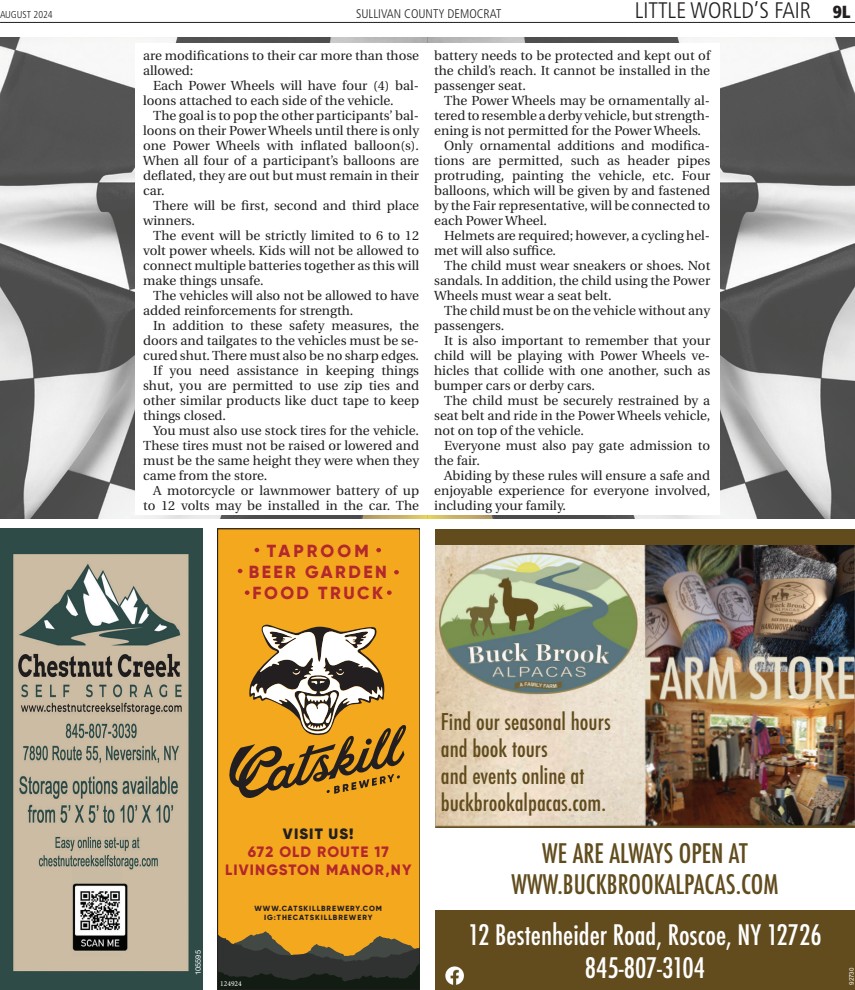
<style>
.page{position:relative;width:855px;height:990px;background:#fff}
.page>*{position:absolute;margin:0;border:0;box-sizing:border-box;transform-origin:0 0}
.t1{font:500 condensed 27.5px/33px "Futura";color:#fff;text-align:center}
.t2{font:500 condensed 26.25px/31.5px "Futura";color:#614c1e;text-align:center}
.t3{font:500 condensed 22.5px/27px "Futura";color:#614c1e}
.t4{font:300 condensed 22.5px "Frutiger";color:#231f20}
.t5{font:800 17.5px/21px "Gilroy";letter-spacing:.14em;color:#b3282c;text-align:center}
.t6{font:800 15px/18px "Gilroy";letter-spacing:.075em;color:#b3272c;text-align:center}
.Tab_Text{font:13.12px/15px "Utopia";color:#231f20;text-align:justify}
.t7{font:300 condensed 12.5px "Frutiger";color:#231f20}
.t8{font:300 condensed 10px "Frutiger";color:#231f20}
.t9{font:800 7.5px/9px "Gilroy";letter-spacing:.12em;color:#231f20;text-align:center}
.t10{font:7.5px "Minion Pro";color:#fff}
.t11{font:7.5px "Helvetica Neue";color:#fff}
.t12{font:6.25px "Arial";color:#fff}
.s1{font-weight:900;font-size:17.5px}
.s2{font-weight:900;color:#231f20}
</style>
<div class="page">
<img style="left:0;top:38px;width:855px;height:480px">
<div style="left:135px;top:43px;width:585px;height:472px;background:#fff"></div>
<hr style="left:0;top:22px;width:855px;height:1px;background:#231f20">
<div style="left:218px;top:529px;width:202px;height:461px;background:#f4a81e"></div>
<svg style="left:229px;top:624px;width:177px;height:174px"></svg>
<svg style="left:255px;top:548px;width:4px;height:4px"></svg>
<svg style="left:376px;top:548px;width:5px;height:4px"></svg>
<svg style="left:394px;top:570px;width:5px;height:4px"></svg>
<svg style="left:238px;top:569px;width:4px;height:4px"></svg>
<svg style="left:387px;top:590px;width:5px;height:5px"></svg>
<svg style="left:245px;top:590px;width:5px;height:5px"></svg>
<svg style="left:220px;top:931px;width:198px;height:57px"></svg>
<div style="left:218px;top:529px;width:202px;height:461px;border:1px solid #231f20"></div>
<img style="left:435px;top:544px;width:420px;height:284px">
<div style="left:435px;top:529px;width:420px;height:15px;background:#624c1e"></div>
<div style="left:435px;top:911px;width:420px;height:79px;background:#624c1e"></div>
<img style="left:445px;top:967px;width:9px;height:16px">
<img style="left:0;top:529px;width:202px;height:461px">
<img style="left:72px;top:867px;width:49px;height:16px">
<img style="left:73px;top:952px;width:49px;height:5px">
<img style="left:71px;top:883px;width:57px;height:69px">
<p class="t8" style="left:0;top:9px;width:54px">AUGUST 2024</p>
<p class="t7" style="left:356px;top:7px;width:147px">SULLIVAN COUNTY DEMOCRAT</p>
<p class="t4" style="left:635px;top:-2px;width:217px">LITTLE WORLD’S FAIR <span class="s1">9L</span></p>
<p class="Tab_Text" style="left:143px;top:48px;width:278px">are modifications to their car more than those allowed:</p>
<p class="Tab_Text" style="left:143px;top:78px;width:278px;text-indent:10px">Each Power Wheels will have four (4) bal&shy;loons attached to each side of the vehicle.</p>
<p class="Tab_Text" style="left:143px;top:108px;width:278px;text-indent:10px">The goal is to pop the other participants’ bal&shy;loons on their Power Wheels until there is only one Power Wheels with inflated balloon(s).<br>When all four of a participant’s balloons are deflated, they are out but must remain in their car.</p>
<p class="Tab_Text" style="left:143px;top:198px;width:278px;text-indent:10px">There will be first, second and third place winners.</p>
<p class="Tab_Text" style="left:143px;top:228px;width:278px;text-indent:10px">The event will be strictly limited to 6 to 12 volt power wheels. Kids will not be allowed to connect multiple batteries together as this will make things unsafe.</p>
<p class="Tab_Text" style="left:143px;top:288px;width:278px;text-indent:10px">The vehicles will also not be allowed to have added reinforcements for strength.</p>
<p class="Tab_Text" style="left:143px;top:318px;width:278px;text-indent:10px">In addition to these safety measures, the doors and tailgates to the vehicles must be se&shy;cured shut. There must also be no sharp edges.</p>
<p class="Tab_Text" style="left:143px;top:363px;width:278px;text-indent:10px">If you need assistance in keeping things shut, you are permitted to use zip ties and other similar products like duct tape to keep things closed.</p>
<p class="Tab_Text" style="left:143px;top:423px;width:278px;text-indent:10px">You must also use stock tires for the vehicle.<br>These tires must not be raised or lowered and must be the same height they were when they came from the store.</p>
<p class="Tab_Text" style="left:143px;top:483px;width:278px;text-align:right">A motorcycle or lawnmower battery of up to 12 volts may be installed in the car. The</p>
<p class="t5" style="left:249px;top:540px;width:140px">TAPROOM<br>BEER GARDEN<br>FOOD TRUCK</p>
<p class="Tab_Text" style="left:434px;top:48px;width:278px">battery needs to be protected and kept out of the child’s reach. It cannot be installed in the passenger seat.</p>
<p class="Tab_Text" style="left:434px;top:93px;width:278px;text-indent:10px">The Power Wheels may be ornamentally al&shy;tered to resemble a derby vehicle, but strength&shy;ening is not permitted for the Power Wheels.</p>
<p class="Tab_Text" style="left:434px;top:138px;width:278px;text-indent:10px">Only ornamental additions and modifica&shy;tions are permitted, such as header pipes protruding, painting the vehicle, etc. Four balloons, which will be given by and fastened by the Fair representative, will be connected to each Power Wheel.</p>
<p class="Tab_Text" style="left:434px;top:228px;width:278px;text-indent:10px">Helmets are required; however, a cycling hel&shy;met will also suffice.</p>
<p class="Tab_Text" style="left:434px;top:258px;width:278px;text-indent:10px">The child must wear sneakers or shoes. Not sandals. In addition, the child using the Power Wheels must wear a seat belt.</p>
<p class="Tab_Text" style="left:434px;top:303px;width:278px;text-indent:10px">The child must be on the vehicle without any passengers.</p>
<p class="Tab_Text" style="left:434px;top:333px;width:278px;text-indent:10px">It is also important to remember that your child will be playing with Power Wheels ve&shy;hicles that collide with one another, such as bumper cars or derby cars.</p>
<p class="Tab_Text" style="left:434px;top:393px;width:278px;text-indent:10px">The child must be securely restrained by a seat belt and ride in the Power Wheels vehicle, not on top of the vehicle.</p>
<p class="Tab_Text" style="left:434px;top:438px;width:278px;text-indent:10px">Everyone must also pay gate admission to the fair.</p>
<p class="Tab_Text" style="left:434px;top:468px;width:278px;text-indent:10px">Abiding by these rules will ensure a safe and enjoyable experience for everyone involved, including your family.</p>
<p class="t11" style="left:193px;top:975px;width:27px;rotate:-90deg">105595</p>
<p class="t6" style="left:225px;top:825px;width:188px"><span class="s2">VISIT US!<br></span>672 OLD ROUTE 17<br>LIVINGSTON MANOR,NY</p>
<p class="t9" style="left:255px;top:904px;width:129px">WWW.CATSKILLBREWERY.COM<br>IG:THECATSKILLBREWERY</p>
<p class="t10" style="left:220px;top:979px;width:23px">124924</p>
<p class="t3" style="left:441px;top:709px;width:171px">Find our seasonal hours and book tours<br>and events online at buckbrookalpacas.com.</p>
<p class="t2" style="left:512px;top:838px;width:268px">WE ARE ALWAYS OPEN AT<br>WWW.BUCKBROOKALPACAS.COM</p>
<p class="t1" style="left:468px;top:919px;width:355px">12 Bestenheider Road, Roscoe, NY 12726<br>845-807-3104</p>
<p class="t12" style="left:848px;top:985px;width:19px;rotate:-90deg">92730</p>
</div>
